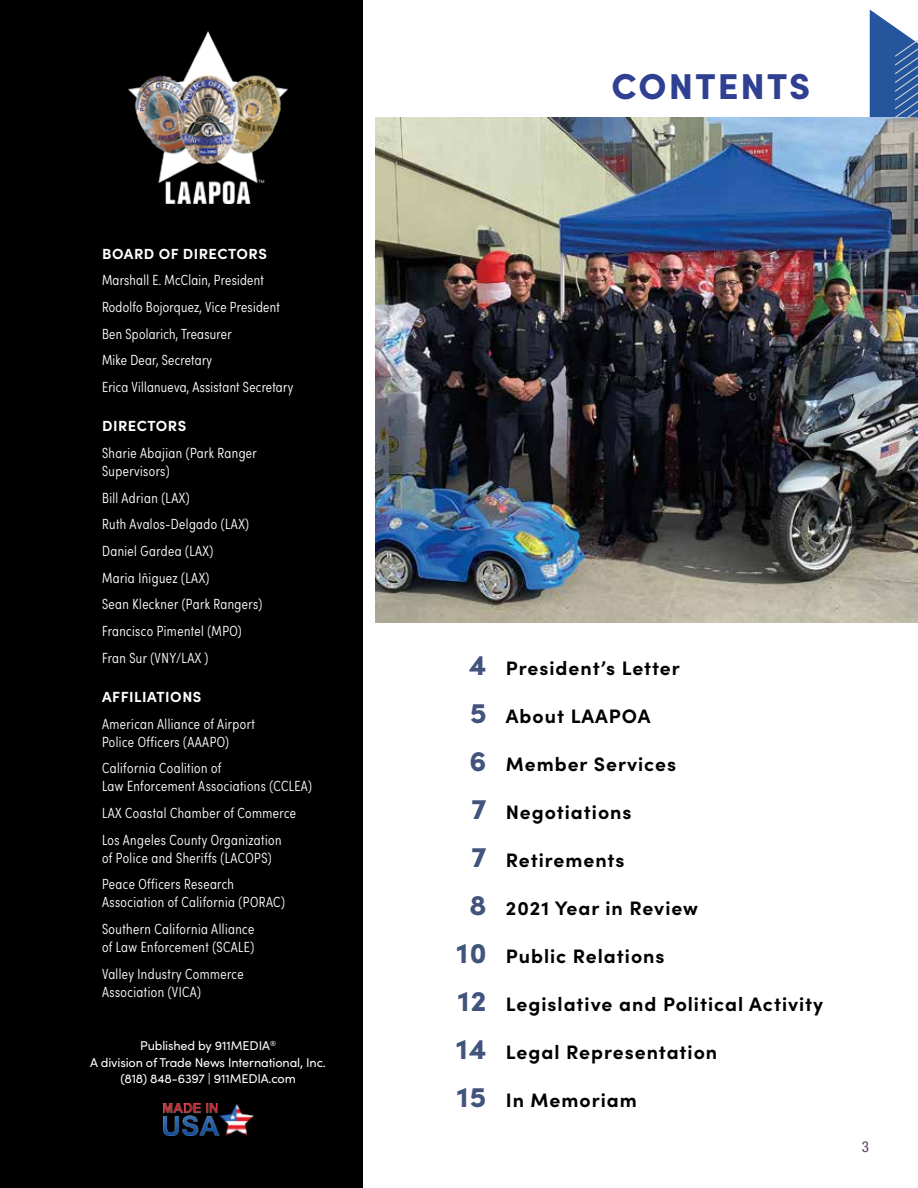
<style>
.page{position:relative;width:918px;height:1188px;background:#fff}
.page>*{position:absolute;margin:0;border:0;box-sizing:border-box;transform-origin:0 0}
.t1{font:900 36px "Sofia Pro";letter-spacing:.06em;color:#2f4092}
.t2{font:700 19.5px "Sofia Pro";letter-spacing:.05em;color:#000}
.t3{font:condensed 15px "Helvetica Neue LT Std";color:#5e3d61}
.t4{font:300 14.7px/26.7px "Sofia Pro Condensed";letter-spacing:.03em;color:#fff}
.t5{font:700 14.7px "Sofia Pro";letter-spacing:.035em;color:#fff}
.t6{font:12.75px/16.5px "Sofia Pro";letter-spacing:-.01em;color:#fff;text-align:center}
.s1{font-weight:900;font-size:28.5px;color:#42547c}
</style>
<div class="page">
<svg style="left:870px;top:9px;width:48px;height:108px"></svg>
<img style="left:376px;top:117px;width:542px;height:506px">
<div style="left:0;top:0;width:362px;height:1188px;background:#000"></div>
<img style="left:164px;top:1103px;width:89px;height:33px">
<img style="left:129px;top:31px;width:159px;height:173px">
<p class="t5" style="left:102px;top:242px;width:166px">BOARD OF DIRECTORS</p>
<p class="t4" style="left:102px;top:266px;width:193px">Marshall E. McClain, President<br>Rodolfo Bojorquez, Vice President<br>Ben Spolarich, Treasurer<br>Mike Dear, Secretary<br>Erica Villanueva, Assistant Secretary</p>
<p class="t5" style="left:102px;top:415px;width:86px">DIRECTORS</p>
<p class="t4" style="left:102px;top:443px;width:156px;line-height:18px">Sharie Abajian (Park Ranger<br>Supervisors)</p>
<p class="t4" style="left:102px;top:483px;width:162px">Bill Adrian (LAX)<br>Ruth Avalos-Delgado (LAX)<br>Daniel Gardea (LAX)<br>Maria Iñiguez (LAX)<br>Sean Kleckner (Park Rangers)<br>Francisco Pimentel (MPO)<br>Fran Sur (VNY/LAX )</p>
<p class="t5" style="left:102px;top:686px;width:101px">AFFILIATIONS</p>
<p class="t4" style="left:102px;top:714px;width:154px;line-height:18px">American Alliance of Airport<br>Police Officers (AAAPO)</p>
<p class="t4" style="left:102px;top:758px;width:211px;line-height:18px">California Coalition of<br>Law Enforcement Associations (CCLEA)</p>
<p class="t4" style="left:102px;top:799px;width:195px">LAX Coastal Chamber of Commerce<br>Los Angeles County Organization</p>
<p class="t4" style="left:102px;top:843px;width:171px">of Police and Sheriffs (LACOPS)<br>Peace Officers Research</p>
<p class="t4" style="left:102px;top:888px;width:184px">Association of California (PORAC)<br>Southern California Alliance</p>
<p class="t4" style="left:102px;top:933px;width:154px">of Law Enforcement (SCALE)<br>Valley Industry Commerce</p>
<p class="t4" style="left:102px;top:977px;width:101px">Association (VICA)</p>
<p class="t6" style="left:90px;top:1037px;width:237px">Published by 911MEDIA<sup>®<br></sup>A division of Trade News International, Inc. (818) 848-6397 | 911MEDIA.com</p>
<h1 class="t1" style="left:611px;top:58px;width:200px">CONTENTS</h1>
<h2 class="t2" style="left:469px;top:654px;width:212px"><span class="s1">4</span> President’s Letter</h2>
<h2 class="t2" style="left:470px;top:702px;width:182px"><span class="s1">5</span> About LAAPOA</h2>
<h2 class="t2" style="left:470px;top:750px;width:208px"><span class="s1">6</span> Member Services</h2>
<h2 class="t2" style="left:472px;top:798px;width:162px"><span class="s1">7</span> Negotiations</h2>
<h2 class="t2" style="left:472px;top:846px;width:155px"><span class="s1">7</span> Retirements</h2>
<h2 class="t2" style="left:470px;top:894px;width:230px"><span class="s1">8</span> 2021 Year in Review</h2>
<h2 class="t2" style="left:457px;top:942px;width:209px"><span class="s1">10</span> Public Relations</h2>
<h2 class="t2" style="left:458px;top:990px;width:367px"><span class="s1">12</span> Legislative and Political Activity</h2>
<h2 class="t2" style="left:456px;top:1038px;width:263px"><span class="s1">14</span> Legal Representation</h2>
<h2 class="t2" style="left:457px;top:1086px;width:181px"><span class="s1">15</span> In Memoriam</h2>
<p class="t3" style="left:862px;top:1138px;width:9px">3</p>
</div>
